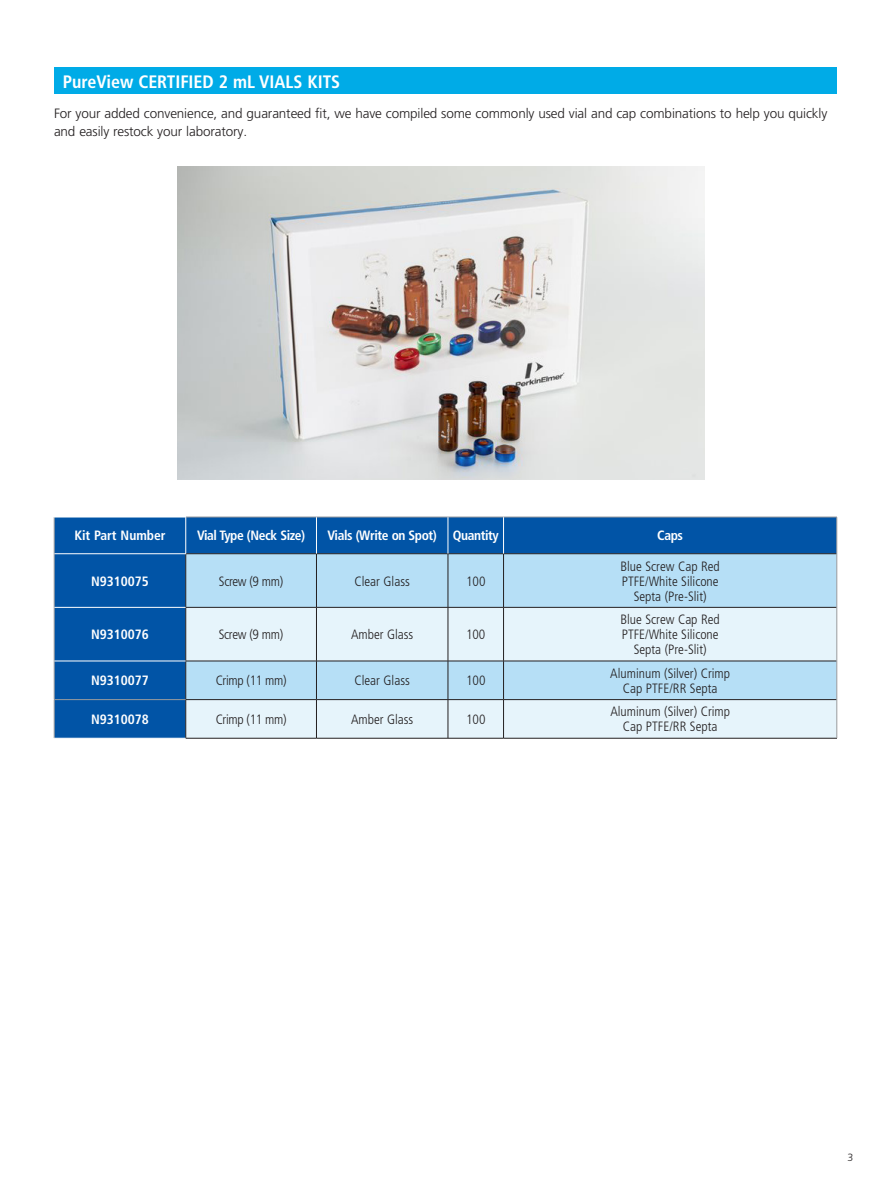
<style>
.page{position:relative;width:891px;height:1188px;background:#fff}
.page>*{position:absolute;margin:0;border:0;box-sizing:border-box;transform-origin:0 0}
.Intro_Sub{font:700 condensed 18px "Frutiger LT Pro";letter-spacing:-.005em;color:#fff}
.Signoff_Address{font:300 condensed 13.5px/15px "Frutiger LT Pro";color:#231f20;text-align:center}
.Intro_Sub-2{font:300 13.5px/18.8px "Frutiger LT Pro";letter-spacing:-.01em;color:#231f20}
.Signoff_Address-2{font:700 condensed 13.5px "Frutiger LT Pro";color:#fff}
.Signoff_Address-3{font:700 condensed 13.5px "Frutiger LT Pro";letter-spacing:-.03em;color:#fff}
.Signoff_Address-4{font:300 condensed 13.5px "Frutiger LT Pro";letter-spacing:-.025em;color:#231f20}
.t1{font:300 10.5px "Frutiger LT Pro";color:#231f20}
</style>
<div class="page">
<div style="left:55px;top:518px;width:782px;height:220px;background:#0154a6"></div>
<div style="left:187px;top:554px;width:650px;height:53px;background:#b6dff6"></div>
<svg style="left:187px;top:608px;width:650px;height:130px;fill:#e6f4fb"></svg>
<hr style="left:186px;top:553px;width:130px;height:1px;background:#231f20">
<hr style="left:186px;top:554px;width:1px;height:53px;background:#231f20">
<hr style="left:316px;top:553px;width:132px;height:1px;background:#231f20">
<hr style="left:316px;top:554px;width:1px;height:53px;background:#231f20">
<hr style="left:448px;top:553px;width:56px;height:1px;background:#231f20">
<hr style="left:448px;top:554px;width:1px;height:53px;background:#231f20">
<hr style="left:504px;top:553px;width:333px;height:1px;background:#231f20">
<hr style="left:503px;top:554px;width:1px;height:53px;background:#231f20">
<hr style="left:186px;top:607px;width:130px;height:1px;background:#231f20">
<hr style="left:186px;top:608px;width:1px;height:53px;background:#231f20">
<hr style="left:316px;top:607px;width:132px;height:1px;background:#231f20">
<hr style="left:316px;top:608px;width:1px;height:53px;background:#231f20">
<hr style="left:448px;top:607px;width:56px;height:1px;background:#231f20">
<hr style="left:448px;top:608px;width:1px;height:53px;background:#231f20">
<hr style="left:504px;top:607px;width:333px;height:1px;background:#231f20">
<hr style="left:503px;top:608px;width:1px;height:53px;background:#231f20">
<hr style="left:186px;top:661px;width:130px;height:1px;background:#231f20">
<hr style="left:186px;top:661px;width:1px;height:38px;background:#231f20">
<hr style="left:316px;top:661px;width:132px;height:1px;background:#231f20">
<hr style="left:316px;top:661px;width:1px;height:38px;background:#231f20">
<hr style="left:448px;top:661px;width:56px;height:1px;background:#231f20">
<hr style="left:448px;top:661px;width:1px;height:38px;background:#231f20">
<hr style="left:504px;top:661px;width:333px;height:1px;background:#231f20">
<hr style="left:503px;top:661px;width:1px;height:38px;background:#231f20">
<hr style="left:186px;top:699px;width:130px;height:1px;background:#231f20">
<hr style="left:186px;top:700px;width:1px;height:38px;background:#231f20">
<hr style="left:316px;top:699px;width:132px;height:1px;background:#231f20">
<hr style="left:316px;top:700px;width:1px;height:38px;background:#231f20">
<hr style="left:448px;top:699px;width:56px;height:1px;background:#231f20">
<hr style="left:448px;top:700px;width:1px;height:38px;background:#231f20">
<hr style="left:504px;top:699px;width:333px;height:1px;background:#231f20">
<hr style="left:503px;top:700px;width:1px;height:38px;background:#231f20">
<hr style="left:186px;top:738px;width:130px;height:1px;background:#231f20">
<hr style="left:316px;top:738px;width:132px;height:1px;background:#231f20">
<hr style="left:448px;top:738px;width:56px;height:1px;background:#231f20">
<hr style="left:504px;top:738px;width:333px;height:1px;background:#231f20">
<hr style="left:54px;top:517px;width:1px;height:37px;background:#999b9e">
<hr style="left:186px;top:517px;width:130px;height:1px;background:#999b9e">
<hr style="left:316px;top:517px;width:132px;height:1px;background:#999b9e">
<hr style="left:448px;top:517px;width:56px;height:1px;background:#999b9e">
<hr style="left:504px;top:517px;width:333px;height:1px;background:#999b9e">
<hr style="left:837px;top:517px;width:1px;height:37px;background:#999b9e">
<hr style="left:54px;top:554px;width:1px;height:53px;background:#999b9e">
<hr style="left:837px;top:554px;width:1px;height:53px;background:#999b9e">
<hr style="left:54px;top:607px;width:1px;height:54px;background:#999b9e">
<hr style="left:837px;top:607px;width:1px;height:54px;background:#999b9e">
<hr style="left:54px;top:661px;width:1px;height:38px;background:#999b9e">
<hr style="left:837px;top:661px;width:1px;height:39px;background:#999b9e">
<hr style="left:54px;top:699px;width:132px;height:1px;background:#999b9e">
<hr style="left:54px;top:700px;width:1px;height:38px;background:#999b9e">
<hr style="left:837px;top:700px;width:1px;height:38px;background:#999b9e">
<hr style="left:316px;top:517px;width:1px;height:37px;background:#fff">
<hr style="left:448px;top:517px;width:1px;height:37px;background:#fff">
<hr style="left:503px;top:517px;width:1px;height:37px;background:#fff">
<hr style="left:186px;top:517px;width:1px;height:37px;background:#fff">
<hr style="left:54px;top:517px;width:132px;height:1px;background:#fff">
<hr style="left:54px;top:553px;width:132px;height:1px;background:#fff">
<hr style="left:54px;top:607px;width:132px;height:1px;background:#fff">
<hr style="left:54px;top:661px;width:132px;height:1px;background:#fff">
<div style="left:54px;top:68px;width:783px;height:26px;background:#00abe7"></div>
<img style="left:177px;top:166px;width:527px;height:314px">
<p class="Intro_Sub" style="left:63px;top:71px;width:279px">PureView CERTIFIED 2 mL VIALS KITS</p>
<p class="Intro_Sub-2" style="left:54px;top:104px;width:775px">For your added convenience, and guaranteed fit, we have compiled some commonly used vial and cap combinations to help you quickly and easily restock your laboratory.</p>
<p class="Signoff_Address-2" style="left:74px;top:528px;width:93px">Kit Part Number</p>
<p class="Signoff_Address-3" style="left:197px;top:528px;width:110px">Vial Type (Neck Size)</p>
<p class="Signoff_Address-3" style="left:327px;top:528px;width:111px">Vials (Write on Spot)</p>
<p class="Signoff_Address-3" style="left:453px;top:528px;width:47px">Quantity</p>
<p class="Signoff_Address-2" style="left:657px;top:528px;width:27px">Caps</p>
<p class="Signoff_Address-2" style="left:91px;top:573px;width:59px">N9310075</p>
<p class="Signoff_Address" style="left:219px;top:574px;width:66px">Screw (9 mm)</p>
<p class="Signoff_Address" style="left:355px;top:574px;width:57px">Clear Glass</p>
<p class="Signoff_Address" style="left:466px;top:574px;width:21px">100</p>
<p class="Signoff_Address" style="left:620px;top:559px;width:101px">Blue Screw Cap Red<br>PTFE/White Silicone<br>Septa (Pre-Slit)</p>
<p class="Signoff_Address-2" style="left:91px;top:627px;width:59px">N9310076</p>
<p class="Signoff_Address" style="left:219px;top:627px;width:66px">Screw (9 mm)</p>
<p class="Signoff_Address" style="left:351px;top:627px;width:64px">Amber Glass</p>
<p class="Signoff_Address" style="left:466px;top:627px;width:21px">100</p>
<p class="Signoff_Address" style="left:620px;top:612px;width:101px">Blue Screw Cap Red<br>PTFE/White Silicone<br>Septa (Pre-Slit)</p>
<p class="Signoff_Address-2" style="left:91px;top:673px;width:59px">N9310077</p>
<p class="Signoff_Address-4" style="left:216px;top:673px;width:72px">Crimp (11 mm)</p>
<p class="Signoff_Address" style="left:355px;top:673px;width:57px">Clear Glass</p>
<p class="Signoff_Address" style="left:466px;top:673px;width:21px">100</p>
<p class="Signoff_Address" style="left:610px;top:666px;width:121px">Aluminum (Silver) Crimp<br>Cap PTFE/RR Septa</p>
<p class="Signoff_Address-2" style="left:91px;top:711px;width:59px">N9310078</p>
<p class="Signoff_Address-4" style="left:216px;top:712px;width:72px">Crimp (11 mm)</p>
<p class="Signoff_Address" style="left:351px;top:712px;width:64px">Amber Glass</p>
<p class="Signoff_Address" style="left:466px;top:712px;width:21px">100</p>
<p class="Signoff_Address" style="left:610px;top:704px;width:121px">Aluminum (Silver) Crimp<br>Cap PTFE/RR Septa</p>
<p class="t1" style="left:848px;top:1151px;width:7px">3</p>
</div>
